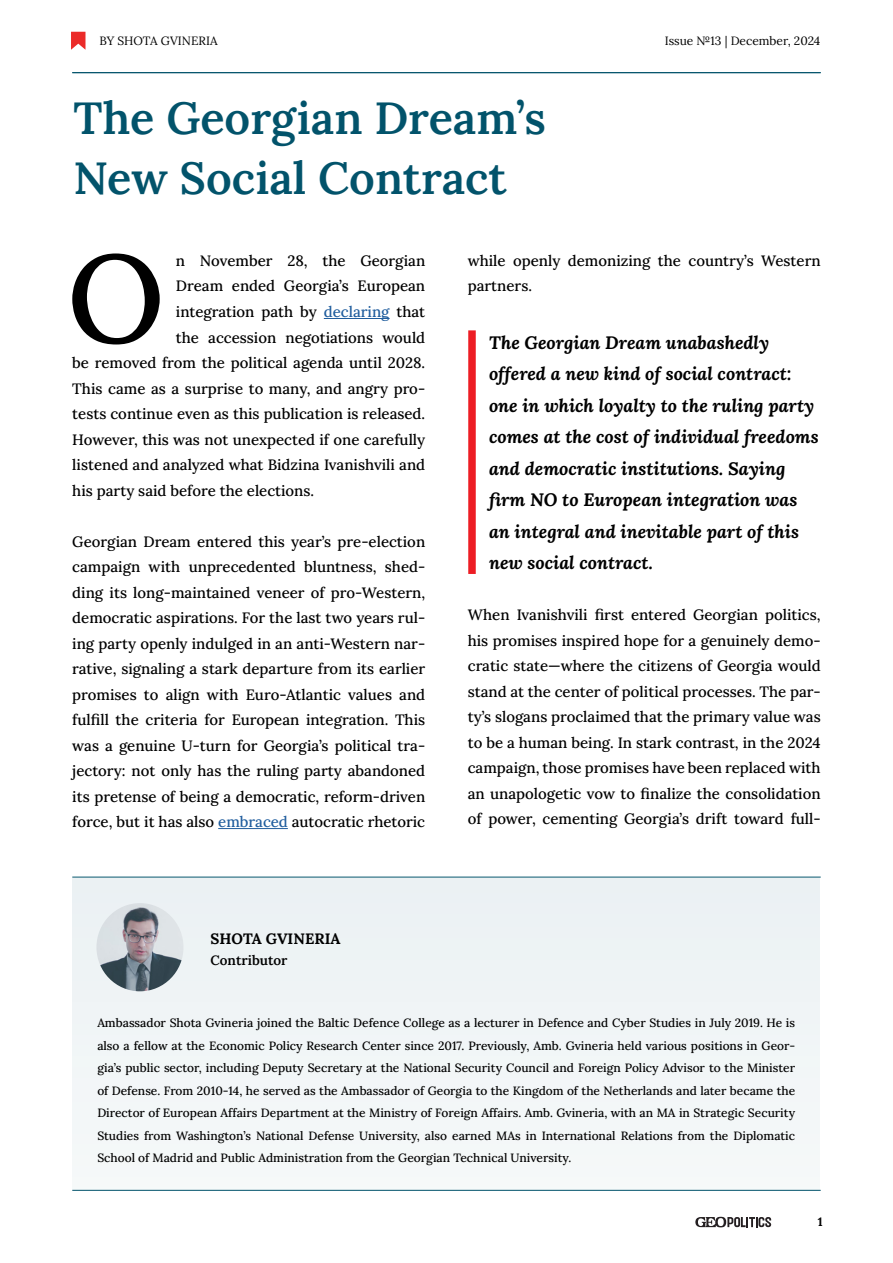
<style>
.page{position:relative;width:893px;height:1263px;background:#fff}
.page>*{position:absolute;margin:0;border:0;box-sizing:border-box;transform-origin:0 0}
.t1{font:500 124.35px "Lora";color:#000}
.t2{font:600 45px/60px "Lora";color:#02536b}
.t3{font:italic 700 18px/31.5px "Lora";color:#000}
.t4{font:500 15px/25.5px "Lora";color:#000;text-align:justify}
.t5{font:700 15px "Lora";color:#000}
.t6{font:600 13.5px "Lora";color:#000}
.t7{font:500 12px/22.5px "Lora";color:#000;text-align:justify}
.t8{font:12px "Lora";color:#000}
.t9{font:700 12px "Lora";color:#000}
.s1{color:#215e9e}
</style>
<div class="page">
<svg style="left:695px;top:1217px;width:76px;height:10px"></svg>
<svg style="left:71px;top:32px;width:14px;height:18px"></svg>
<hr style="left:324px;top:318px;width:66px;height:1px;background:#215e9e">
<hr style="left:218px;top:828px;width:70px;height:1px;background:#215e9e">
<div style="left:468px;top:330px;width:8px;height:244px;background:#ed1d24"></div>
<hr style="left:72px;top:72px;width:749px;height:1px;background:#02536b">
<hr style="left:72px;top:877px;width:749px;height:1px;background:#02536b">
<div style="left:72px;top:878px;width:748px;height:313px;background:#f1f5f7"></div>
<hr style="left:72px;top:1190px;width:749px;height:1px;background:#02536b">
<img style="left:96px;top:903px;width:87px;height:88px">
<p class="t8" style="left:100px;top:31px;width:120px">BY SHOTA GVINERIA</p>
<p class="t8" style="left:665px;top:31px;width:157px">Issue №13 | December, 2024</p>
<h2 class="t2" style="left:74px;top:85px;width:474px">The Georgian Dream’s<br>New Social Contract</h2>
<h1 class="t1" style="left:67px;top:201px;width:99px">O</h1>
<p class="t4" style="left:176px;top:247px;width:251px">n November 28, the Georgian</p>
<p class="t4" style="left:176px;top:272px;width:251px">Dream ended Georgia’s European</p>
<p class="t4" style="left:176px;top:298px;width:251px">integration path by <span class="s1">declaring</span> that</p>
<p class="t4" style="left:176px;top:323px;width:251px">the accession negotiations would</p>
<p class="t4" style="left:72px;top:349px;width:354px">be removed from the political agenda until 2028.</p>
<p class="t4" style="left:72px;top:374px;width:354px">This came as a surprise to many, and angry pro-</p>
<p class="t4" style="left:72px;top:400px;width:354px">tests continue even as this publication is released.</p>
<p class="t4" style="left:72px;top:425px;width:354px">However, this was not unexpected if one carefully</p>
<p class="t4" style="left:72px;top:451px;width:354px">listened and analyzed what Bidzina Ivanishvili and</p>
<p class="t4" style="left:72px;top:476px;width:243px">his party said before the elections.</p>
<p class="t4" style="left:72px;top:527px;width:354px">Georgian Dream entered this year’s pre-election campaign with unprecedented bluntness, shed&shy;ding its long-maintained veneer of pro-Western, democratic aspirations. For the last two years rul&shy;ing party openly indulged in an anti-Western nar&shy;rative, signaling a stark departure from its earlier promises to align with Euro-Atlantic values and fulfill the criteria for European integration. This was a genuine U-turn for Georgia’s political tra&shy;jectory: not only has the ruling party abandoned its pretense of being a democratic, reform-driven force, but it has also <span class="s1">embraced</span> autocratic rhetoric</p>
<p class="t5" style="left:211px;top:926px;width:131px">SHOTA GVINERIA</p>
<p class="t6" style="left:211px;top:949px;width:78px">Contributor</p>
<p class="t4" style="left:468px;top:247px;width:354px">while openly demonizing the country’s Western partners.</p>
<p class="t3" style="left:489px;top:326px;width:331px">The Georgian Dream unabashedly offered a new kind of social contract: one in which loyalty to the ruling party comes at the cost of individual freedoms and democratic institutions. Saying firm NO to European integration was an integral and inevitable part of this new social contract.</p>
<p class="t4" style="left:468px;top:601px;width:354px">When Ivanishvili first entered Georgian politics, his promises inspired hope for a genuinely demo&shy;cratic state—where the citizens of Georgia would stand at the center of political processes. The par&shy;ty’s slogans proclaimed that the primary value was to be a human being. In stark contrast, in the 2024 campaign, those promises have been replaced with an unapologetic vow to finalize the consolidation of power, cementing Georgia’s drift toward full-</p>
<p class="t7" style="left:97px;top:1011px;width:699px">Ambassador Shota Gvineria joined the Baltic Defence College as a lecturer in Defence and Cyber Studies in July 2019. He is also a fellow at the Economic Policy Research Center since 2017. Previously, Amb. Gvineria held various positions in Geor&shy;gia’s public sector, including Deputy Secretary at the National Security Council and Foreign Policy Advisor to the Minister of Defense. From 2010-14, he served as the Ambassador of Georgia to the Kingdom of the Netherlands and later became the Director of European Affairs Department at the Ministry of Foreign Affairs. Amb. Gvineria, with an MA in Strategic Security Studies from Washington’s National Defense University, also earned MAs in International Relations from the Diplomatic School of Madrid and Public Administration from the Georgian Technical University.</p>
<p class="t9" style="left:818px;top:1212px;width:6px">1</p>
</div>
